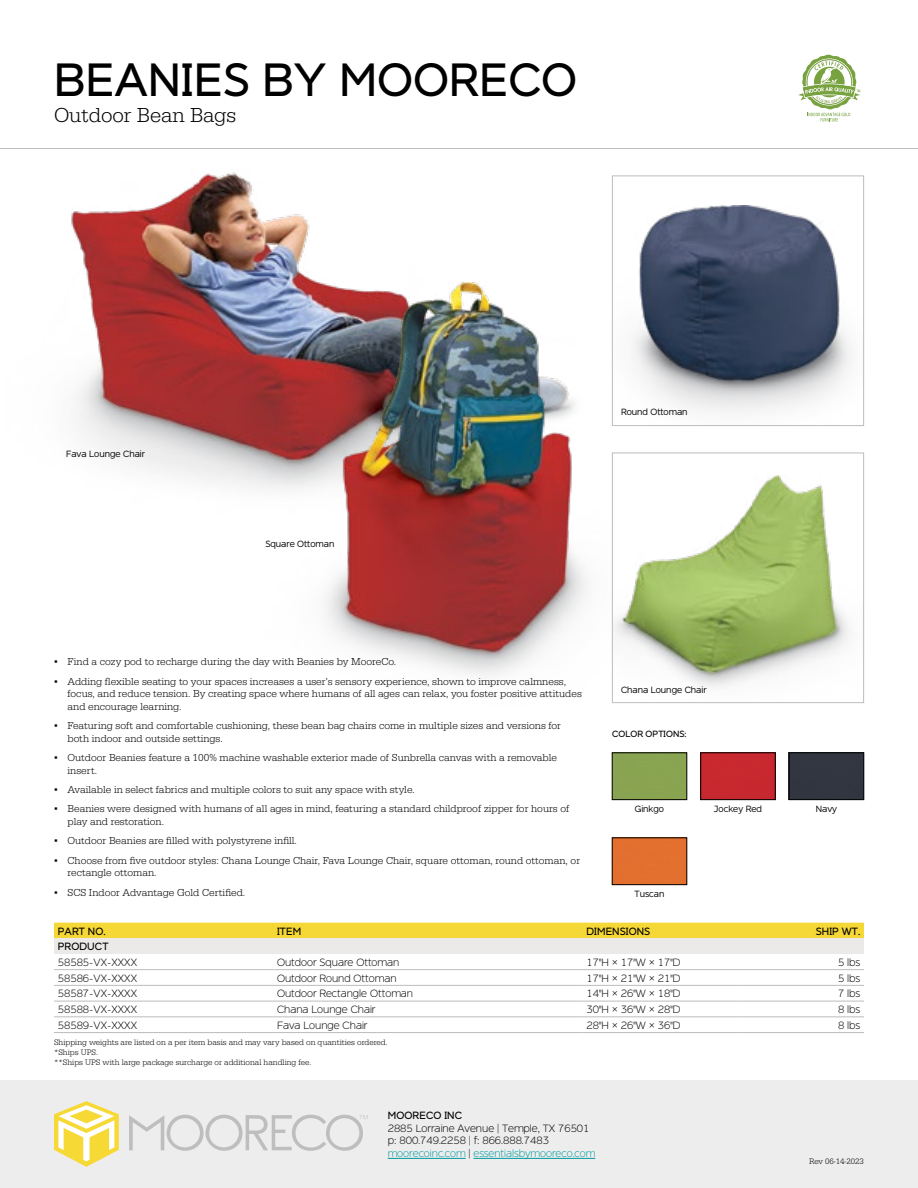
<style>
.page{position:relative;width:918px;height:1188px;background:#fff}
.page>*{position:absolute;margin:0;border:0;box-sizing:border-box;transform-origin:0 0}
.t1{font:46.5px "Dylan";letter-spacing:.01em;color:#000}
.t2{font:300 21px "Serifa";color:#000}
.t3{font:300 10.5px/12.6px "Serifa";color:#000}
.t4{font:100 10.5px/12.6px "Dylan";color:#000}
.t5{font:10.5px "Dylan";letter-spacing:.01em;color:#000}
.t6{font:300 9px "Dylan";color:#000}
.t7{font:9px "Dylan";letter-spacing:.01em;color:#000}
.t8{font:300 8.25px/9.9px "Serifa";color:#000}
.s1{font-family:"Verdana";font-weight:400}
.s2{color:#009a9f}
</style>
<div class="page">
<hr style="left:0;top:148px;width:918px;height:1px;background:#bebcbd">
<div style="left:0;top:1080px;width:918px;height:108px;background:#eeeded"></div>
<svg style="left:54px;top:1101px;width:65px;height:66px"></svg>
<svg style="left:129px;top:1115px;width:238px;height:36px"></svg>
<hr style="left:388px;top:1158px;width:78px;height:1px;background:#009a9f">
<hr style="left:473px;top:1158px;width:122px;height:1px;background:#009a9f">
<img style="left:71px;top:172px;width:560px;height:316px">
<img style="left:265px;top:281px;width:376px;height:395px">
<div style="left:54px;top:923px;width:810px;height:15px;background:#f5d735"></div>
<div style="left:54px;top:938px;width:810px;height:16px;background:#ebeae9"></div>
<hr style="left:54px;top:1032px;width:219px;height:1px;background:#bebcbd">
<hr style="left:273px;top:1032px;width:310px;height:1px;background:#bebcbd">
<hr style="left:583px;top:1032px;width:158px;height:1px;background:#bebcbd">
<hr style="left:741px;top:1032px;width:123px;height:1px;background:#bebcbd">
<hr style="left:54px;top:1017px;width:219px;height:1px;background:#bebcbd">
<hr style="left:273px;top:1017px;width:310px;height:1px;background:#bebcbd">
<hr style="left:583px;top:1017px;width:158px;height:1px;background:#bebcbd">
<hr style="left:741px;top:1017px;width:123px;height:1px;background:#bebcbd">
<hr style="left:54px;top:1001px;width:219px;height:1px;background:#bebcbd">
<hr style="left:273px;top:1001px;width:310px;height:1px;background:#bebcbd">
<hr style="left:583px;top:1001px;width:158px;height:1px;background:#bebcbd">
<hr style="left:741px;top:1001px;width:123px;height:1px;background:#bebcbd">
<hr style="left:54px;top:969px;width:219px;height:1px;background:#bebcbd">
<hr style="left:273px;top:969px;width:310px;height:1px;background:#bebcbd">
<hr style="left:583px;top:969px;width:158px;height:1px;background:#bebcbd">
<hr style="left:741px;top:969px;width:123px;height:1px;background:#bebcbd">
<hr style="left:54px;top:985px;width:219px;height:1px;background:#bebcbd">
<hr style="left:273px;top:985px;width:310px;height:1px;background:#bebcbd">
<hr style="left:583px;top:985px;width:158px;height:1px;background:#bebcbd">
<hr style="left:741px;top:985px;width:123px;height:1px;background:#bebcbd">
<svg style="left:798px;top:54px;width:63px;height:67px"></svg>
<div style="left:614px;top:755px;width:71px;height:43px;background:#89a452"></div>
<div style="left:612px;top:753px;width:75px;height:47px;border:1px solid #000"></div>
<div style="left:702px;top:755px;width:71px;height:43px;background:#c8282f"></div>
<div style="left:700px;top:753px;width:75px;height:47px;border:1px solid #000"></div>
<div style="left:791px;top:755px;width:71px;height:43px;background:#323641"></div>
<div style="left:789px;top:753px;width:75px;height:47px;border:1px solid #000"></div>
<div style="left:614px;top:840px;width:71px;height:43px;background:#e36f2f"></div>
<div style="left:612px;top:838px;width:75px;height:47px;border:1px solid #000"></div>
<div style="left:612px;top:176px;width:252px;height:250px;background:#fff"></div>
<img style="left:632px;top:205px;width:220px;height:208px">
<div style="left:612px;top:176px;width:252px;height:250px;border:1px solid #bebcbd"></div>
<div style="left:612px;top:453px;width:252px;height:250px;background:#fff"></div>
<img style="left:614px;top:475px;width:236px;height:212px">
<div style="left:612px;top:453px;width:252px;height:250px;border:1px solid #bebcbd"></div>
<h1 class="t1" style="left:54px;top:49px;width:524px">BEANIES BY MOORECO</h1>
<h2 class="t2" style="left:54px;top:103px;width:184px">Outdoor Bean Bags</h2>
<p class="t6" style="left:66px;top:448px;width:80px">Fava Lounge Chair</p>
<p class="t6" style="left:265px;top:538px;width:71px">Square Ottoman</p>
<p class="t6" style="left:621px;top:406px;width:68px">Round Ottoman</p>
<p class="t3" style="left:54px;top:656px;width:344px"><span class="s1">▪</span> Find a cozy pod to recharge during the day with Beanies by MooreCo.</p>
<p class="t3" style="left:68px;top:675px;width:516px;text-indent:-14px"><span class="s1">▪</span> Adding flexible seating to your spaces increases a user's sensory experience, shown to improve calmness, focus, and reduce tension. By creating space where humans of all ages can relax, you foster positive attitudes and encourage learning.</p>
<p class="t3" style="left:68px;top:719px;width:495px;text-indent:-14px"><span class="s1">▪</span> Featuring soft and comfortable cushioning, these bean bag chairs come in multiple sizes and versions for both indoor and outside settings.</p>
<p class="t3" style="left:68px;top:751px;width:491px;text-indent:-14px"><span class="s1">▪</span> Outdoor Beanies feature a 100% machine washable exterior made of Sunbrella canvas with a removable insert.</p>
<p class="t3" style="left:54px;top:783px;width:362px"><span class="s1">▪</span> Available in select fabrics and multiple colors to suit any space with style.</p>
<p class="t3" style="left:68px;top:803px;width:503px;text-indent:-14px"><span class="s1">▪</span> Beanies were designed with humans of all ages in mind, featuring a standard childproof zipper for hours of play and restoration.</p>
<p class="t3" style="left:54px;top:835px;width:244px"><span class="s1">▪</span> Outdoor Beanies are filled with polystyrene infill.</p>
<p class="t3" style="left:68px;top:854px;width:514px;text-indent:-14px"><span class="s1">▪</span> Choose from five outdoor styles: Chana Lounge Chair, Fava Lounge Chair, square ottoman, round ottoman, or rectangle ottoman.</p>
<p class="t3" style="left:54px;top:886px;width:193px"><span class="s1">▪</span> SCS Indoor Advantage Gold Certified.</p>
<p class="t6" style="left:621px;top:684px;width:87px">Chana Lounge Chair</p>
<p class="t7" style="left:612px;top:728px;width:76px">COLOR OPTIONS:</p>
<p class="t6" style="left:635px;top:803px;width:31px">Ginkgo</p>
<p class="t6" style="left:714px;top:803px;width:50px">Jockey Red</p>
<p class="t6" style="left:816px;top:803px;width:23px">Navy</p>
<p class="t6" style="left:635px;top:888px;width:31px">Tuscan</p>
<p class="t5" style="left:58px;top:924px;width:49px">PART NO.</p>
<p class="t5" style="left:277px;top:924px;width:26px">ITEM</p>
<p class="t5" style="left:586px;top:924px;width:65px">DIMENSIONS</p>
<p class="t5" style="left:816px;top:924px;width:46px">SHIP WT.</p>
<p class="t5" style="left:58px;top:939px;width:52px">PRODUCT</p>
<p class="t4" style="left:58px;top:956px;width:81px">58585-VX-XXXX</p>
<p class="t4" style="left:277px;top:956px;width:124px">Outdoor Square Ottoman</p>
<p class="t4" style="left:586px;top:956px;width:96px">17"H × 17"W × 17"D</p>
<p class="t4" style="left:838px;top:956px;width:24px">5 lbs</p>
<p class="t4" style="left:58px;top:971px;width:81px">58586-VX-XXXX</p>
<p class="t4" style="left:277px;top:971px;width:121px">Outdoor Round Ottoman</p>
<p class="t4" style="left:586px;top:971px;width:96px">17"H × 21"W × 21"D</p>
<p class="t4" style="left:838px;top:971px;width:24px">5 lbs</p>
<p class="t4" style="left:58px;top:987px;width:81px">58587-VX-XXXX</p>
<p class="t4" style="left:277px;top:987px;width:138px">Outdoor Rectangle Ottoman</p>
<p class="t4" style="left:586px;top:987px;width:96px">14"H × 26"W × 18"D</p>
<p class="t4" style="left:838px;top:987px;width:24px">7 lbs</p>
<p class="t4" style="left:58px;top:1003px;width:81px">58588-VX-XXXX</p>
<p class="t4" style="left:277px;top:1003px;width:100px">Chana Lounge Chair</p>
<p class="t4" style="left:586px;top:1003px;width:96px">30"H × 36"W × 28"D</p>
<p class="t4" style="left:838px;top:1003px;width:24px">8 lbs</p>
<p class="t4" style="left:58px;top:1019px;width:81px">58589-VX-XXXX</p>
<p class="t4" style="left:277px;top:1019px;width:92px">Fava Lounge Chair</p>
<p class="t4" style="left:586px;top:1019px;width:96px">28"H × 26"W × 36"D</p>
<p class="t4" style="left:838px;top:1019px;width:24px">8 lbs</p>
<p class="t8" style="left:54px;top:1037px;width:335px">Shipping weights are listed on a per item basis and may vary based on quantities ordered. *Ships UPS.<br>**Ships UPS with large package surcharge or additional handling fee.</p>
<p class="t5" style="left:388px;top:1108px;width:76px">MOORECO INC</p>
<p class="t4" style="left:388px;top:1122px;width:209px">2885 Lorraine Avenue | Temple, TX 76501 p: 800.749.2258 | f: 866.888.7483 <span class="s2">moorecoinc.com</span> | <span class="s2">essentialsbymooreco.com</span></p>
<p class="t8" style="left:809px;top:1156px;width:56px">Rev 06-14-2023</p>
</div>
